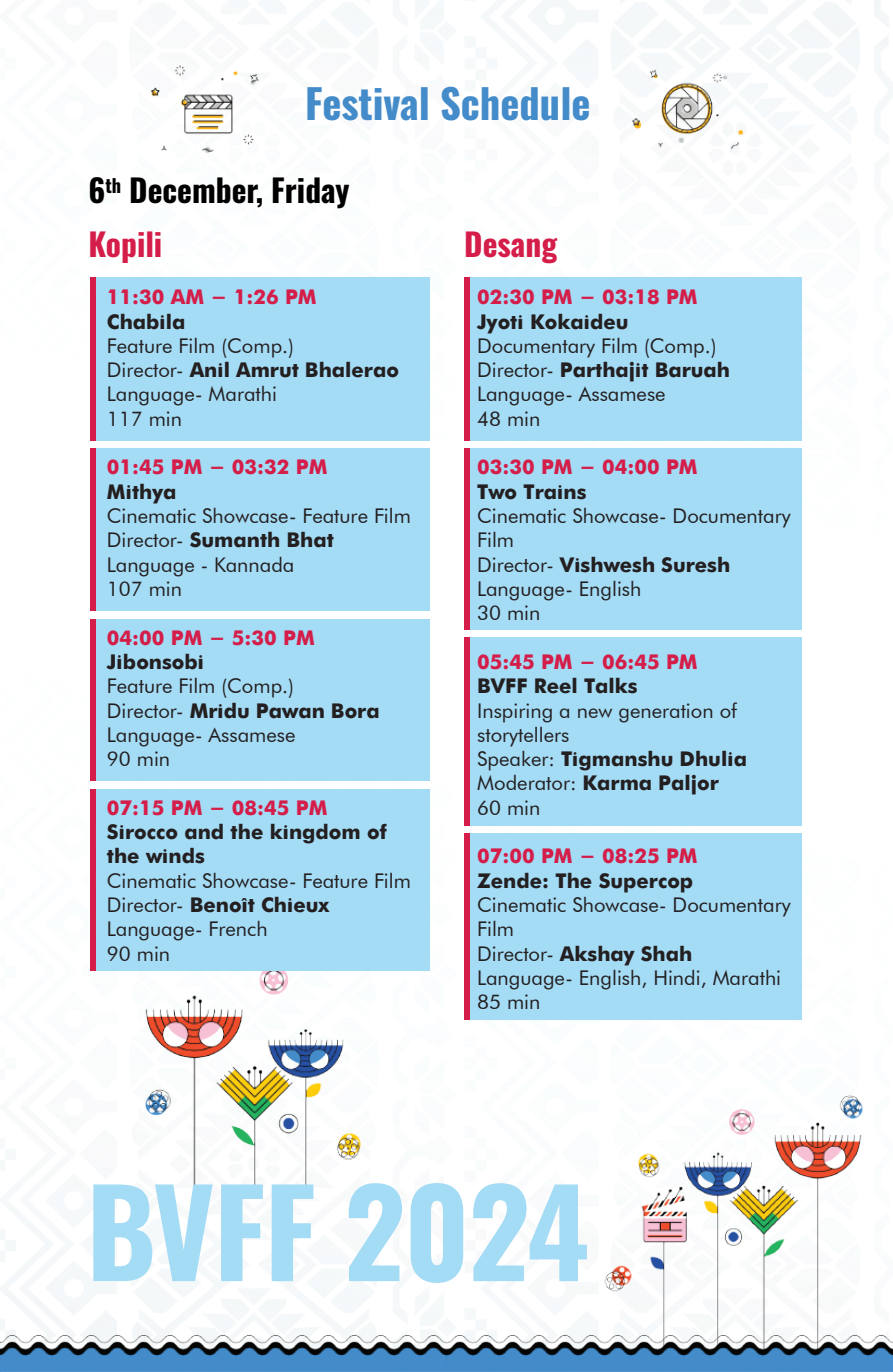
<style>
.page{position:relative;width:893px;height:1372px;background:#fff}
.page>*{position:absolute;margin:0;border:0;box-sizing:border-box;transform-origin:0 0}
.t1{font:119.25px "Oswald";letter-spacing:-.01em;color:#a4dbf5}
.t2{font:40.5px "Oswald";color:#448bca}
.t3{font:31.5px/54px "Oswald";color:#000}
.t4{font:31.5px "Oswald";color:#d51d49}
.t5{font:20.25px/24.3px "Futura BT";color:#231f20}
.t6{font:700 20.25px/24.3px "Futura";color:#231f20}
.t7{font:700 20.25px "Futura";color:#d51d49}
.s1{color:#d51d49}
.s2{font-family:"Futura BT";font-weight:400}
</style>
<div class="page">
<img style="left:0;top:0;width:893px;height:1326px">
<img style="left:598px;top:1084px;width:271px;height:242px">
<img style="left:137px;top:970px;width:226px;height:216px">
<img style="left:0;top:1326px;width:893px;height:45px">
<div style="left:91px;top:277px;width:339px;height:163px;background:#a4dbf5"></div>
<div style="left:464px;top:277px;width:337px;height:163px;background:#a4dbf5"></div>
<div style="left:464px;top:448px;width:337px;height:181px;background:#a4dbf5"></div>
<div style="left:464px;top:637px;width:337px;height:188px;background:#a4dbf5"></div>
<div style="left:464px;top:833px;width:337px;height:187px;background:#a4dbf5"></div>
<div style="left:91px;top:448px;width:339px;height:163px;background:#a4dbf5"></div>
<div style="left:91px;top:619px;width:339px;height:162px;background:#a4dbf5"></div>
<div style="left:91px;top:788px;width:339px;height:182px;background:#a4dbf5"></div>
<div style="left:91px;top:277px;width:5px;height:163px;background:#d51d49"></div>
<div style="left:464px;top:277px;width:5px;height:163px;background:#d51d49"></div>
<div style="left:464px;top:448px;width:5px;height:181px;background:#d51d49"></div>
<div style="left:464px;top:637px;width:5px;height:188px;background:#d51d49"></div>
<div style="left:464px;top:833px;width:5px;height:187px;background:#d51d49"></div>
<div style="left:91px;top:448px;width:5px;height:163px;background:#d51d49"></div>
<div style="left:91px;top:619px;width:5px;height:162px;background:#d51d49"></div>
<div style="left:91px;top:788px;width:5px;height:182px;background:#d51d49"></div>
<img style="left:148px;top:52px;width:113px;height:114px">
<img style="left:631px;top:52px;width:113px;height:114px">
<h2 class="t2" style="left:305px;top:68px;width:287px">Festival Schedule</h2>
<h3 class="t3" style="left:88px;top:160px;width:263px">6<sup>th</sup> December, Friday<br><span class="s1">Kopili</span></h3>
<p class="t7" style="left:107px;top:282px;width:211px">11:30 AM - 1:26 PM</p>
<p class="t6" style="left:107px;top:308px;width:80px">Chabila</p>
<p class="t5" style="left:107px;top:333px;width:189px">Feature Film (Comp.)</p>
<p class="t6" style="left:107px;top:356px;width:294px"><span class="s2">Director-</span> Anil Amrut Bhalerao</p>
<p class="t5" style="left:107px;top:382px;width:172px">Language- Marathi<br>117 min</p>
<p class="t7" style="left:107px;top:452px;width:222px">01:45 PM - 03:32 PM</p>
<p class="t6" style="left:107px;top:478px;width:71px">Mithya</p>
<p class="t5" style="left:107px;top:503px;width:305px">Cinematic Showcase- Feature Film</p>
<p class="t6" style="left:107px;top:526px;width:228px"><span class="s2">Director-</span> Sumanth Bhat</p>
<p class="t5" style="left:107px;top:552px;width:189px">Language - Kannada<br>107 min</p>
<p class="t7" style="left:107px;top:622px;width:209px">04:00 PM - 5:30 PM</p>
<p class="t6" style="left:107px;top:648px;width:99px">Jibonsobi</p>
<p class="t5" style="left:107px;top:673px;width:189px">Feature Film (Comp.)</p>
<p class="t6" style="left:107px;top:696px;width:274px"><span class="s2">Director-</span> Mridu Pawan Bora</p>
<p class="t5" style="left:107px;top:722px;width:190px">Language- Assamese<br>90 min</p>
<p class="t7" style="left:107px;top:792px;width:222px">07:15 PM - 08:45 PM</p>
<p class="t6" style="left:107px;top:818px;width:281px">Sirocco and the kingdom of the winds</p>
<p class="t5" style="left:107px;top:868px;width:305px">Cinematic Showcase- Feature Film</p>
<p class="t6" style="left:107px;top:891px;width:224px"><span class="s2">Director-</span> Benoît Chieux</p>
<p class="t5" style="left:107px;top:916px;width:162px">Language- French<br>90 min</p>
<h3 class="t4" style="left:464px;top:216px;width:94px">Desang</h3>
<p class="t7" style="left:477px;top:282px;width:222px">02:30 PM - 03:18 PM</p>
<p class="t6" style="left:477px;top:308px;width:153px">Jyoti Kokaideu</p>
<p class="t5" style="left:477px;top:333px;width:241px">Documentary Film (Comp.)</p>
<p class="t6" style="left:477px;top:356px;width:254px"><span class="s2">Director-</span> Parthajit Baruah</p>
<p class="t5" style="left:477px;top:382px;width:190px">Language- Assamese<br>48 min</p>
<p class="t7" style="left:477px;top:452px;width:222px">03:30 PM - 04:00 PM</p>
<p class="t6" style="left:477px;top:478px;width:111px">Two Trains</p>
<p class="t5" style="left:477px;top:503px;width:315px">Cinematic Showcase- Documentary<br>Film</p>
<p class="t6" style="left:477px;top:551px;width:255px"><span class="s2">Director-</span> Vishwesh Suresh</p>
<p class="t5" style="left:477px;top:576px;width:166px">Language- English<br>30 min</p>
<p class="t7" style="left:477px;top:647px;width:222px">05:45 PM - 06:45 PM</p>
<p class="t6" style="left:477px;top:672px;width:162px">BVFF Reel Talks</p>
<p class="t5" style="left:477px;top:698px;width:261px">Inspiring a new generation of storytellers</p>
<p class="t6" style="left:477px;top:745px;width:271px"><span class="s2">Speaker:</span> Tigmanshu Dhulia<br><span class="s2">Moderator:</span> Karma Paljor</p>
<p class="t5" style="left:477px;top:795px;width:65px">60 min</p>
<p class="t7" style="left:477px;top:841px;width:222px">07:00 PM - 08:25 PM</p>
<p class="t6" style="left:477px;top:866px;width:218px">Zende: The Supercop</p>
<p class="t5" style="left:477px;top:892px;width:315px">Cinematic Showcase- Documentary<br>Film</p>
<p class="t6" style="left:477px;top:939px;width:217px"><span class="s2">Director-</span> Akshay Shah</p>
<p class="t5" style="left:477px;top:965px;width:306px">Language- English, Hindi, Marathi<br>85 min</p>
<h1 class="t1" style="left:86px;top:1126px;width:504px">BVFF 2024</h1>
</div>
